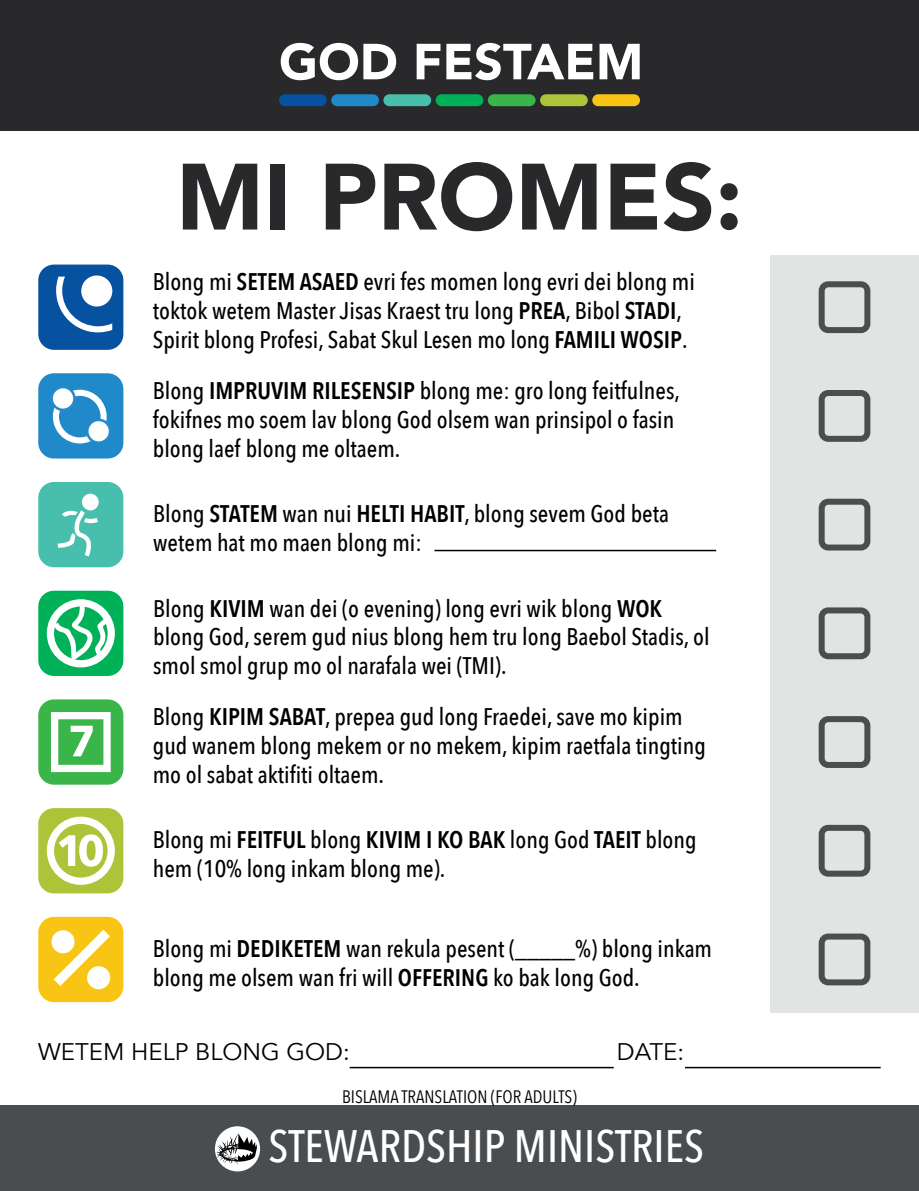
<style>
.page{position:relative;width:919px;height:1191px;background:#fff}
.page>*{position:absolute;margin:0;border:0;box-sizing:border-box;transform-origin:0 0}
.t1{font:900 93px "Avenir";color:#29292b}
.t2{font:900 50.1px "Avenir";color:#fff}
.t3{font:500 45.3px "Avenir Next Condensed";color:#fff}
.t4{font:500 24px/28.8px "Avenir Next Condensed";color:#000}
.t5{font:24px "Avenir";color:#000}
.t6{font:18px "Avenir Next Condensed";color:#000}
.s1{font-weight:600}
</style>
<div class="page">
<div style="left:0;top:0;width:918px;height:130px;background:#29292b"></div>
<div style="left:0;top:1105px;width:918px;height:86px;background:#4a4d4f"></div>
<div style="left:770px;top:255px;width:148px;height:757px;background:#e2e4e4"></div>
<svg style="left:215px;top:1126px;width:45px;height:45px"></svg>
<hr style="left:349px;top:1066px;width:264px;height:2px;background:#000">
<hr style="left:685px;top:1066px;width:195px;height:2px;background:#000">
<div style="left:38px;top:264px;width:85px;height:86px;background:#0651a0;border-radius:16px"></div>
<svg style="left:56px;top:276px;width:56px;height:56px"></svg>
<div style="left:81px;top:275px;width:31px;height:31px;background:#fff;border-radius:50%"></div>
<div style="left:818px;top:281px;width:52px;height:52px;border:6px solid #4b4e4f;border-radius:7px"></div>
<div style="left:38px;top:373px;width:85px;height:85px;background:#1f89ca;border-radius:16px"></div>
<svg style="left:52px;top:388px;width:57px;height:56px"></svg>
<div style="left:818px;top:390px;width:52px;height:52px;border:6px solid #4b4e4f;border-radius:7px"></div>
<div style="left:38px;top:482px;width:85px;height:85px;background:#48bfac;border-radius:16px"></div>
<div style="left:82px;top:493px;width:17px;height:17px;background:#fff;border-radius:50%"></div>
<svg style="left:58px;top:509px;width:33px;height:47px"></svg>
<div style="left:84px;top:518px;width:14px;height:6px;background:#fff;border-radius:2px"></div>
<div style="left:818px;top:499px;width:52px;height:51px;border:6px solid #4b4e4f;border-radius:7px"></div>
<div style="left:38px;top:590px;width:85px;height:86px;background:#00b158;border-radius:16px"></div>
<svg style="left:47px;top:599px;width:68px;height:68px"></svg>
<div style="left:818px;top:607px;width:52px;height:52px;border:6px solid #4b4e4f;border-radius:7px"></div>
<div style="left:38px;top:699px;width:85px;height:85px;background:#39b54a;border-radius:16px"></div>
<svg style="left:51px;top:712px;width:60px;height:60px"></svg>
<div style="left:818px;top:716px;width:52px;height:52px;border:6px solid #4b4e4f;border-radius:7px"></div>
<div style="left:38px;top:808px;width:85px;height:85px;background:#acc437;border-radius:16px"></div>
<svg style="left:47px;top:816px;width:68px;height:69px"></svg>
<div style="left:818px;top:825px;width:52px;height:51px;border:6px solid #4b4e4f;border-radius:7px"></div>
<div style="left:38px;top:917px;width:85px;height:85px;background:#f9c515;border-radius:16px"></div>
<svg style="left:51px;top:929px;width:59px;height:60px"></svg>
<div style="left:818px;top:933px;width:52px;height:52px;border:6px solid #4b4e4f;border-radius:7px"></div>
<div style="left:279px;top:94px;width:48px;height:12px;background:#0651a0;border-radius:6px"></div>
<div style="left:331px;top:94px;width:48px;height:12px;background:#1f89ca;border-radius:6px"></div>
<div style="left:383px;top:94px;width:48px;height:12px;background:#48bfac;border-radius:6px"></div>
<div style="left:435px;top:94px;width:48px;height:12px;background:#00b158;border-radius:6px"></div>
<div style="left:488px;top:94px;width:47px;height:12px;background:#39b54a;border-radius:6px"></div>
<div style="left:540px;top:94px;width:47px;height:12px;background:#acc437;border-radius:6px"></div>
<div style="left:592px;top:94px;width:48px;height:12px;background:#f9c515;border-radius:6px"></div>
<hr style="left:434px;top:550px;width:282px;height:1px;background:#000">
<h2 class="t2" style="left:279px;top:19px;width:366px">GOD FESTAEM</h2>
<h1 class="t1" style="left:176px;top:117px;width:568px">MI PROMES:</h1>
<p class="t4" style="left:153px;top:267px;width:543px">Blong mi <span class="s1">SETEM ASAED</span> evri fes momen long evri dei blong mi toktok wetem Master Jisas Kraest tru long <span class="s1">PREA</span>, Bibol <span class="s1">STADI</span>,<br>Spirit blong Profesi, Sabat Skul Lesen mo long <span class="s1">FAMILI WOSIP</span>.</p>
<p class="t4" style="left:153px;top:376px;width:528px">Blong <span class="s1">IMPRUVIM RILESENSIP</span> blong me: gro long feitfulnes, fokifnes mo soem lav blong God olsem wan prinsipol o fasin blong laef blong me oltaem.</p>
<p class="t4" style="left:153px;top:499px;width:517px">Blong <span class="s1">STATEM</span> wan nui <span class="s1">HELTI HABIT</span>, blong sevem God beta wetem hat mo maen blong mi:</p>
<p class="t4" style="left:153px;top:593px;width:558px">Blong <span class="s1">KIVIM</span> wan dei (o evening) long evri wik blong <span class="s1">WOK </span>blong God, serem gud nius blong hem tru long Baebol Stadis, ol smol smol grup mo ol narafala wei (TMI).</p>
<p class="t4" style="left:153px;top:702px;width:554px">Blong <span class="s1">KIPIM SABAT</span>, prepea gud long Fraedei, save mo kipim gud wanem blong mekem or no mekem, kipim raetfala tingting mo ol sabat aktifiti oltaem.</p>
<p class="t4" style="left:153px;top:825px;width:545px">Blong mi <span class="s1">FEITFUL</span> blong <span class="s1">KIVIM I KO BAK</span> long God <span class="s1">TAEIT</span> blong hem (10% long inkam blong me).</p>
<p class="t4" style="left:153px;top:934px;width:561px">Blong mi <span class="s1">DEDIKETEM</span> wan rekula pesent (_____%) blong inkam blong me olsem wan fri will <span class="s1">OFFERING</span> ko bak long God.</p>
<p class="t5" style="left:38px;top:1037px;width:313px">WETEM HELP BLONG GOD:</p>
<p class="t5" style="left:617px;top:1037px;width:69px">DATE:</p>
<p class="t6" style="left:342px;top:1081px;width:236px">BISLAMA TRANSLATION (FOR ADULTS)</p>
<h3 class="t3" style="left:268px;top:1118px;width:437px">STEWARDSHIP MINISTRIES</h3>
</div>
